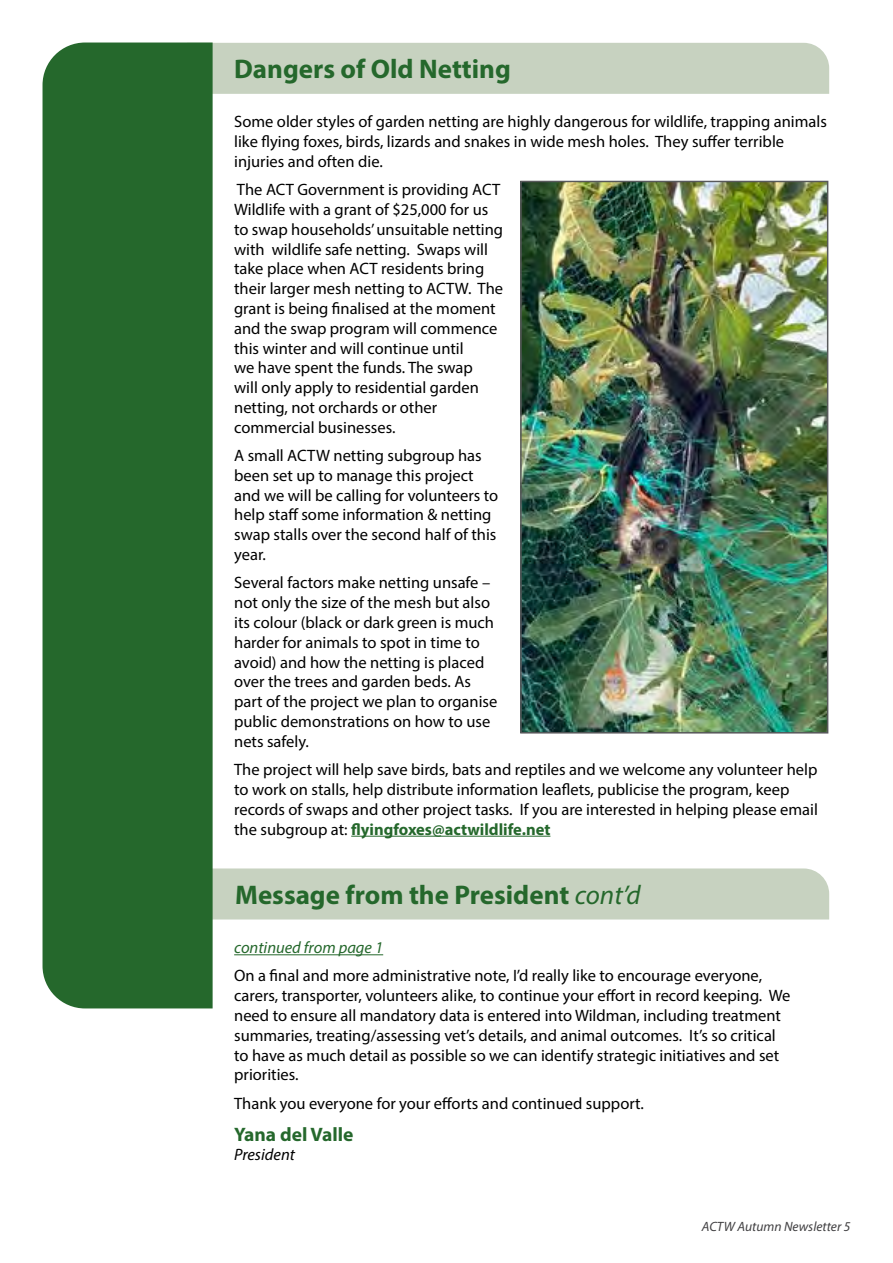
<style>
.page{position:relative;width:893px;height:1263px;background:#fff}
.page>*{position:absolute;margin:0;border:0;box-sizing:border-box;transform-origin:0 0}
.t1{font:700 27px "Myriad Pro";color:#25682c}
.t2{font:700 19.5px "Myriad Pro";color:#25682c}
.t3{font:16.5px/19.8px "Myriad Pro";color:#000}
.t4{font:italic 16.5px "Myriad Pro";color:#25682c}
.t5{font:italic 16.5px "Myriad Pro";color:#000}
.t6{font:italic 13.5px "Myriad Pro";color:#414042}
.s1{font-weight:700;color:#25682c}
.s2{font-weight:400;font-style:italic}
</style>
<div class="page">
<div style="left:213px;top:43px;width:616px;height:51px;background:#c7d2c0"></div>
<div style="left:213px;top:868px;width:616px;height:51px;background:#c7d2c0"></div>
<div style="left:43px;top:43px;width:170px;height:965px;background:#25682c"></div>
<hr style="left:351px;top:836px;width:199px;height:1px;background:#25682c">
<img style="left:523px;top:184px;width:302px;height:546px">
<div style="left:520px;top:181px;width:308px;height:552px;border:2px solid #58595b"></div>
<hr style="left:234px;top:954px;width:149px;height:1px;background:#25682c">
<h1 class="t1" style="left:234px;top:51px;width:278px">Dangers of Old Netting</h1>
<p class="t3" style="left:234px;top:112px;width:594px">Some older styles of garden netting are highly dangerous for wildlife, trapping animals like flying foxes, birds, lizards and snakes in wide mesh holes. They suffer terrible injuries and often die.</p>
<p class="t3" style="left:234px;top:179px;width:270px">The ACT Government is providing ACT Wildlife with a grant of $25,000 for us to swap households’ unsuitable netting with wildlife safe netting. Swaps will take place when ACT residents bring their larger mesh netting to ACTW. The grant is being finalised at the moment and the swap program will commence this winter and will continue until<br>we have spent the funds. The swap<br>will only apply to residential garden netting, not orchards or other commercial businesses.</p>
<p class="t3" style="left:234px;top:445px;width:266px">A small ACTW netting subgroup has been set up to manage this project and we will be calling for volunteers to help staff some information &amp; netting swap stalls over the second half of this year.</p>
<p class="t3" style="left:234px;top:573px;width:265px">Several factors make netting unsafe – not only the size of the mesh but also its colour (black or dark green is much harder for animals to spot in time to avoid) and how the netting is placed over the trees and garden beds. As part of the project we plan to organise public demonstrations on how to use nets safely.</p>
<p class="t3" style="left:234px;top:759px;width:585px">The project will help save birds, bats and reptiles and we welcome any volunteer help to work on stalls, help distribute information leaflets, publicise the program, keep records of swaps and other project tasks. If you are interested in helping please email the subgroup at: <span class="s1">flyingfoxes@actwildlife.net</span></p>
<h1 class="t1" style="left:235px;top:877px;width:407px">Message from the President <span class="s2">cont’d</span></h1>
<p class="t4" style="left:234px;top:937px;width:151px">continued from page 1</p>
<p class="t3" style="left:234px;top:966px;width:558px">On a final and more administrative note, I’d really like to encourage everyone, carers, transporter, volunteers alike, to continue your effort in record keeping. We need to ensure all mandatory data is entered into Wildman, including treatment summaries, treating/assessing vet’s details, and animal outcomes. It’s so critical to have as much detail as possible so we can identify strategic initiatives and set priorities.</p>
<p class="t3" style="left:234px;top:1093px;width:411px">Thank you everyone for your efforts and continued support.</p>
<p class="t2" style="left:234px;top:1121px;width:121px">Yana del Valle</p>
<p class="t5" style="left:234px;top:1145px;width:62px">President</p>
<p class="t6" style="left:702px;top:1218px;width:150px">ACTW Autumn Newsletter 5</p>
</div>
